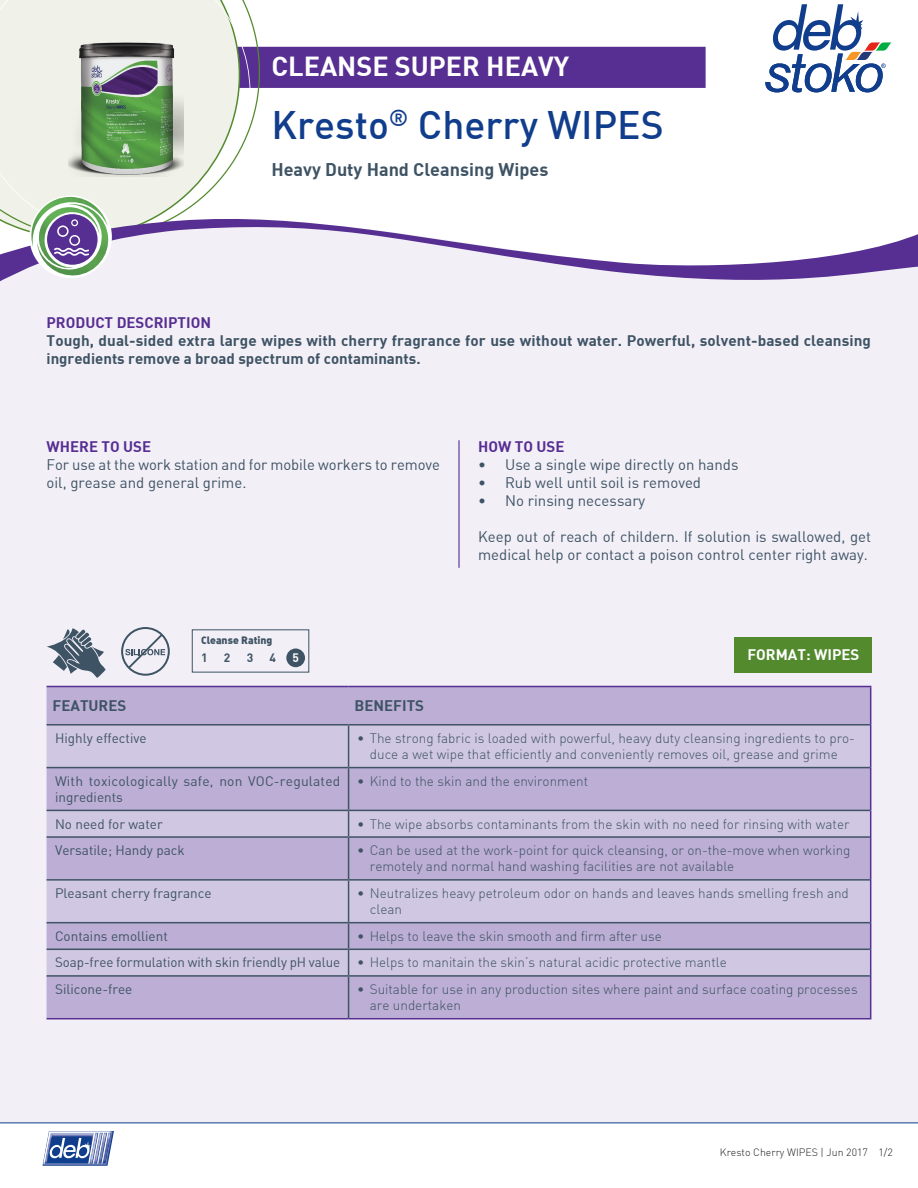
<style>
.page{position:relative;width:918px;height:1188px;background:#fff}
.page>*{position:absolute;margin:0;border:0;box-sizing:border-box;transform-origin:0 0}
.t1{font:500 39px "DI Nbek";color:#103d8c}
.t2{font:700 27px "DI Nbek";color:#fff}
._08_Copy_Prokyon_8_7{font:700 18px "DI Nbek";color:#3e5364}
._08_Subline_Prokyon{font:15px/18px "DIN Bek";color:#3e5364}
._08_Subline_Prokyon-2{font:700 15px/18px "DI Nbek";letter-spacing:.005em;color:#3e5364}
._08_Subline_Prokyon-3{font:700 15px "DI Nbek";color:#572e91}
._08_Subline_Prokyon-4{font:700 15px "DI Nbek";color:#fff}
.t3{font:300 13.5px/16.2px "DI Nbek";color:#3e5364}
._08_Subline_Prokyon-5{font:13.5px/16.2px "DIN Bek";color:#3e5364}
._08_Subline_Prokyon-6{font:700 12px "DI Nbek";color:#3e5364}
._08_Subline_Prokyon-7{font:700 12px "DI Nbek";color:#fff}
._07_Prokyon_7_9{font:300 10.5px "DI Nbek";color:#231f20}
._08_Subline_Prokyon-8{font:10.5px "DIN Black Alternate";color:#3e5364}
</style>
<div class="page">
<div style="left:0;top:0;width:918px;height:1123px;background:#f2eff7"></div>
<hr style="left:0;top:1123px;width:918px;height:1px;background:#103d8c">
<svg style="left:43px;top:1131px;width:71px;height:35px"></svg>
<div style="left:275px;top:0;width:643px;height:216px;background:#fff"></div>
<div style="left:203px;top:47px;width:503px;height:41px;background:#572e91;border:2px solid #572e91"></div>
<svg style="left:0;top:0;width:275px;height:216px;fill:#f0f2e9"></svg>
<svg style="left:0;top:216px;width:918px;height:66px"></svg>
<img style="left:37px;top:203px;width:73px;height:74px">
<img style="left:37px;top:247px;width:63px;height:23px">
<img style="left:29px;top:197px;width:79px;height:50px">
<div style="left:47px;top:687px;width:823px;height:331px;background:#bcaed4"></div>
<svg style="left:47px;top:726px;width:823px;height:249px;fill:#d0c7e2"></svg>
<hr style="left:47px;top:724px;width:302px;height:2px;background:#3e5364">
<hr style="left:47px;top:767px;width:302px;height:1px;background:#3e5364">
<hr style="left:47px;top:810px;width:302px;height:1px;background:#3e5364">
<hr style="left:47px;top:836px;width:302px;height:2px;background:#3e5364">
<hr style="left:47px;top:879px;width:302px;height:2px;background:#3e5364">
<hr style="left:47px;top:922px;width:302px;height:1px;background:#3e5364">
<hr style="left:47px;top:949px;width:302px;height:1px;background:#3e5364">
<hr style="left:47px;top:975px;width:302px;height:2px;background:#3e5364">
<hr style="left:348px;top:726px;width:1px;height:41px;background:#3e5364">
<hr style="left:348px;top:768px;width:1px;height:42px;background:#3e5364">
<svg style="left:348px;top:811px;width:1px;height:25px"></svg>
<hr style="left:348px;top:838px;width:1px;height:41px;background:#3e5364">
<hr style="left:348px;top:881px;width:1px;height:41px;background:#3e5364">
<hr style="left:349px;top:724px;width:521px;height:2px;background:#3e5364">
<hr style="left:349px;top:767px;width:521px;height:1px;background:#3e5364">
<hr style="left:349px;top:810px;width:521px;height:1px;background:#3e5364">
<hr style="left:349px;top:836px;width:521px;height:2px;background:#3e5364">
<hr style="left:349px;top:879px;width:521px;height:2px;background:#3e5364">
<hr style="left:349px;top:922px;width:521px;height:1px;background:#3e5364">
<hr style="left:349px;top:949px;width:521px;height:1px;background:#3e5364">
<hr style="left:349px;top:975px;width:521px;height:2px;background:#3e5364">
<svg style="left:348px;top:923px;width:1px;height:52px"></svg>
<hr style="left:348px;top:977px;width:1px;height:41px;background:#3e5364">
<hr style="left:47px;top:686px;width:302px;height:1px;background:#572e91">
<hr style="left:349px;top:686px;width:522px;height:1px;background:#572e91">
<hr style="left:870px;top:687px;width:1px;height:38px;background:#572e91">
<hr style="left:870px;top:725px;width:1px;height:43px;background:#572e91">
<hr style="left:870px;top:768px;width:1px;height:42px;background:#572e91">
<svg style="left:870px;top:810px;width:1px;height:27px"></svg>
<hr style="left:870px;top:837px;width:1px;height:43px;background:#572e91">
<hr style="left:870px;top:880px;width:1px;height:43px;background:#572e91">
<hr style="left:47px;top:1018px;width:302px;height:1px;background:#572e91">
<svg style="left:870px;top:923px;width:1px;height:53px"></svg>
<hr style="left:870px;top:976px;width:1px;height:42px;background:#572e91">
<hr style="left:349px;top:1018px;width:522px;height:1px;background:#572e91">
<img style="left:69px;top:39px;width:115px;height:139px">
<svg style="left:121px;top:627px;width:49px;height:49px"></svg>
<div style="left:734px;top:637px;width:137px;height:36px;background:#548a2e"></div>
<hr style="left:458px;top:440px;width:2px;height:128px;background:#572e91">
<svg style="left:765px;top:4px;width:127px;height:88px"></svg>
<svg style="left:47px;top:628px;width:59px;height:50px"></svg>
<div style="left:286px;top:648px;width:19px;height:19px;background:#3e5364;border-radius:50%"></div>
<div style="left:192px;top:629px;width:117px;height:44px;border:1px solid #3e5364"></div>
<p class="t2" style="left:271px;top:49px;width:299px">CLEANSE SUPER HEAVY</p>
<p class="t1" style="left:271px;top:100px;width:394px">Kresto<sup>®</sup> Cherry WIPES</p>
<p class="_08_Copy_Prokyon_8_7" style="left:271px;top:158px;width:278px">Heavy Duty Hand Cleansing Wipes</p>
<p class="_08_Subline_Prokyon-3" style="left:47px;top:312px;width:166px">PRODUCT DESCRIPTION</p>
<p class="_08_Subline_Prokyon-2" style="left:47px;top:331px;width:826px">Tough, dual-sided extra large wipes with cherry fragrance for use without water. Powerful, solvent-based cleansing ingredients remove a broad spectrum of contaminants.</p>
<p class="_08_Subline_Prokyon-3" style="left:47px;top:437px;width:106px">WHERE TO USE</p>
<p class="_08_Subline_Prokyon" style="left:47px;top:456px;width:395px">For use at the work station and for mobile workers to remove oil, grease and general grime.</p>
<p class="_08_Subline_Prokyon-8" style="left:201px;top:633px;width:73px">Cleanse Rating</p>
<p class="_08_Subline_Prokyon-6" style="left:201px;top:650px;width:8px">1</p>
<p class="_08_Subline_Prokyon-6" style="left:224px;top:650px;width:8px">2</p>
<p class="_08_Subline_Prokyon-6" style="left:247px;top:650px;width:8px">3</p>
<p class="_08_Subline_Prokyon-6" style="left:270px;top:650px;width:8px">4</p>
<p class="_08_Subline_Prokyon-7" style="left:292px;top:650px;width:8px">5</p>
<p class="_08_Subline_Prokyon-3" style="left:478px;top:437px;width:88px">HOW TO USE</p>
<p class="_08_Subline_Prokyon" style="left:478px;top:456px;width:262px">• Use a single wipe directly on hands</p>
<p class="_08_Subline_Prokyon" style="left:478px;top:474px;width:225px">• Rub well until soil is removed</p>
<p class="_08_Subline_Prokyon" style="left:478px;top:492px;width:169px">• No rinsing necessary</p>
<p class="_08_Subline_Prokyon" style="left:478px;top:528px;width:395px">Keep out of reach of childern. If solution is swallowed, get medical help or contact a poison control center right away.</p>
<p class="_08_Subline_Prokyon-4" style="left:747px;top:645px;width:113px">FORMAT: WIPES</p>
<p class="_08_Subline_Prokyon-2" style="left:53px;top:696px;width:75px">FEATURES</p>
<p class="_08_Subline_Prokyon-2" style="left:355px;top:696px;width:71px">BENEFITS</p>
<p class="_08_Subline_Prokyon-5" style="left:55px;top:730px;width:93px">Highly effective</p>
<p class="t3" style="left:357px;top:730px;width:500px;text-align:center">• The strong fabric is loaded with powerful, heavy duty cleansing ingredients to pro&shy;duce a wet wipe that efficiently and conveniently removes oil, grease and grime</p>
<p class="_08_Subline_Prokyon-5" style="left:55px;top:772px;width:287px">With toxicologically safe, non VOC-regulated ingredients</p>
<p class="t3" style="left:357px;top:773px;width:233px">• Kind to the skin and the environment</p>
<p class="_08_Subline_Prokyon-5" style="left:55px;top:815px;width:109px">No need for water</p>
<p class="t3" style="left:357px;top:815px;width:494px">• The wipe absorbs contaminants from the skin with no need for rinsing with water</p>
<p class="_08_Subline_Prokyon-5" style="left:55px;top:842px;width:131px">Versatile; Handy pack</p>
<p class="t3" style="left:370px;top:842px;width:482px;text-indent:-13px">• Can be used at the work-point for quick cleansing, or on-the-move when working remotely and normal hand washing facilities are not available</p>
<p class="_08_Subline_Prokyon-5" style="left:55px;top:885px;width:158px">Pleasant cherry fragrance</p>
<p class="t3" style="left:370px;top:885px;width:481px;text-indent:-13px">• Neutralizes heavy petroleum odor on hands and leaves hands smelling fresh and clean</p>
<p class="_08_Subline_Prokyon-5" style="left:55px;top:928px;width:114px">Contains emollient</p>
<p class="t3" style="left:357px;top:928px;width:306px">• Helps to leave the skin smooth and firm after use</p>
<p class="_08_Subline_Prokyon-5" style="left:55px;top:954px;width:287px">Soap-free formulation with skin friendly pH value</p>
<p class="t3" style="left:357px;top:954px;width:371px">• Helps to manitain the skin’s natural acidic protective mantle</p>
<p class="_08_Subline_Prokyon-5" style="left:55px;top:981px;width:79px">Silicone-free</p>
<p class="t3" style="left:370px;top:981px;width:489px;text-indent:-13px">• Suitable for use in any production sites where paint and surface coating processes are undertaken</p>
<p class="_07_Prokyon_7_9" style="left:720px;top:1145px;width:175px">Kresto Cherry WIPES | Jun 2017 1/2</p>
</div>
